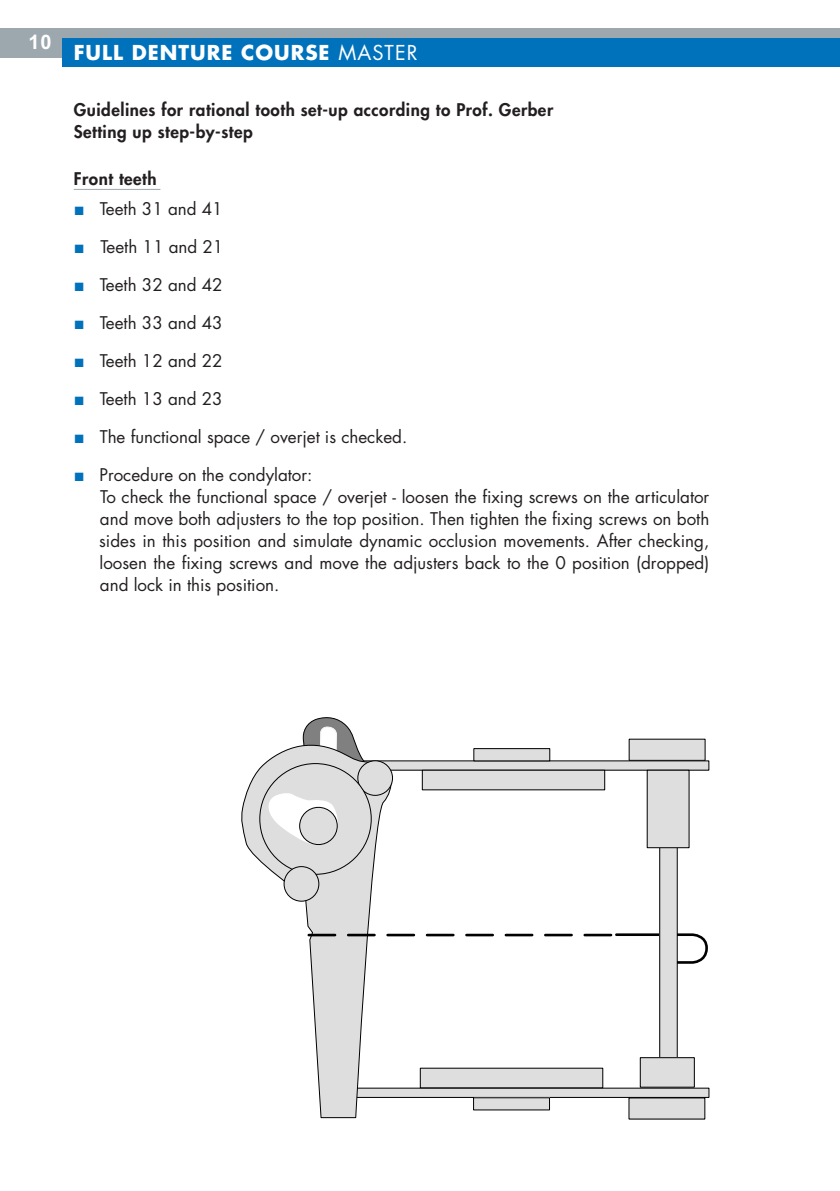
<style>
.page{position:relative;width:840px;height:1191px;background:#fff}
.page>*{position:absolute;margin:0;border:0;box-sizing:border-box;transform-origin:0 0}
.t1{font:700 20px "Futura";letter-spacing:.05em;color:#fff}
.t2{font:700 20px "Arial";color:#fff}
.t3{font:17px/22px "Futura";color:#231f20}
.t4{font:800 17px/22px "Futura";letter-spacing:.03em;color:#231f20}
.s1{font-weight:400}
.s2{font-family:"Arial";font-size:18px;color:#0072bc}
</style>
<div class="page">
<div style="left:345px;top:761px;width:363px;height:9px;background:#dedede"></div>
<div style="left:353px;top:1088px;width:355px;height:9px;background:#dedede"></div>
<div style="left:353px;top:1087px;width:356px;height:10px;border:1px solid #000"></div>
<div style="left:422px;top:770px;width:182px;height:20px;background:#dedede"></div>
<div style="left:421px;top:770px;width:183px;height:20px;border:1px solid #000"></div>
<div style="left:420px;top:1068px;width:182px;height:19px;background:#dedede"></div>
<div style="left:628px;top:739px;width:76px;height:21px;background:#dedede"></div>
<div style="left:628px;top:738px;width:77px;height:23px;border:1px solid #000"></div>
<div style="left:659px;top:840px;width:17px;height:233px;background:#dedede"></div>
<div style="left:659px;top:839px;width:18px;height:234px;border:1px solid #000"></div>
<div style="left:640px;top:1057px;width:54px;height:30px;background:#dedede"></div>
<div style="left:639px;top:1057px;width:55px;height:30px;border:1px solid #000"></div>
<div style="left:628px;top:1098px;width:76px;height:21px;background:#dedede"></div>
<div style="left:628px;top:1097px;width:76px;height:22px;border:1px solid #000"></div>
<div style="left:473px;top:748px;width:76px;height:13px;background:#dedede"></div>
<div style="left:473px;top:748px;width:77px;height:13px;border:1px solid #000"></div>
<div style="left:473px;top:1097px;width:76px;height:13px;background:#dedede"></div>
<div style="left:646px;top:770px;width:42px;height:77px;background:#dedede"></div>
<div style="left:646px;top:770px;width:43px;height:78px;border:1px solid #000"></div>
<svg style="left:241px;top:760px;width:155px;height:358px"></svg>
<div style="left:357px;top:761px;width:35px;height:34px;background:#dedede;border-radius:50%"></div>
<div style="left:357px;top:760px;width:36px;height:36px;border:1px solid #000;border-radius:50%"></div>
<div style="left:260px;top:763px;width:111px;height:111px;background:#dedede;border-radius:50%"></div>
<div style="left:284px;top:866px;width:34px;height:35px;background:#dedede;border-radius:50%"></div>
<div style="left:283px;top:866px;width:36px;height:35px;border:1px solid #000;border-radius:50%"></div>
<svg style="left:266px;top:717px;width:121px;height:150px"></svg>
<div style="left:299px;top:807px;width:38px;height:37px;background:#dedede;border-radius:50%"></div>
<div style="left:299px;top:807px;width:38px;height:38px;border:1px solid #000;border-radius:50%"></div>
<svg style="left:308px;top:932px;width:400px;height:33px"></svg>
<div style="left:0;top:28px;width:839px;height:30px;background:#9da8ae"></div>
<div style="left:62px;top:39px;width:777px;height:28px;background:#0072bc"></div>
<hr style="left:74px;top:189px;width:86px;height:1px;background:#9da8ae">
<p class="t2" style="left:28px;top:30px;width:25px">10</p>
<p class="t1" style="left:74px;top:44px;width:345px">FULL DENTURE COURSE <span class="s1">MASTER</span></p>
<p class="t4" style="left:74px;top:100px;width:480px">Guidelines for rational tooth set-up according to Prof. Gerber<br>Setting up step-by-step</p>
<p class="t4" style="left:74px;top:168px;width:84px">Front teeth</p>
<p class="t3" style="left:74px;top:199px;width:150px"><span class="s2">■</span> Teeth 31 and 41</p>
<p class="t3" style="left:74px;top:237px;width:151px"><span class="s2">■</span> Teeth 11 and 21</p>
<p class="t3" style="left:74px;top:275px;width:150px"><span class="s2">■</span> Teeth 32 and 42</p>
<p class="t3" style="left:74px;top:313px;width:150px"><span class="s2">■</span> Teeth 33 and 43</p>
<p class="t3" style="left:74px;top:351px;width:150px"><span class="s2">■</span> Teeth 12 and 22</p>
<p class="t3" style="left:74px;top:389px;width:150px"><span class="s2">■</span> Teeth 13 and 23</p>
<p class="t3" style="left:74px;top:427px;width:335px"><span class="s2">■</span> The functional space / overjet is checked.</p>
<p class="t3" style="left:99px;top:465px;width:611px;text-indent:-25px"><span class="s2">■</span> Procedure on the condylator:<br>To check the functional space / overjet - loosen the fixing screws on the articulator and move both adjusters to the top position. Then tighten the fixing screws on both sides in this position and simulate dynamic occlusion movements. After checking, loosen the fixing screws and move the adjusters back to the 0 position (dropped) and lock in this position.</p>
</div>
